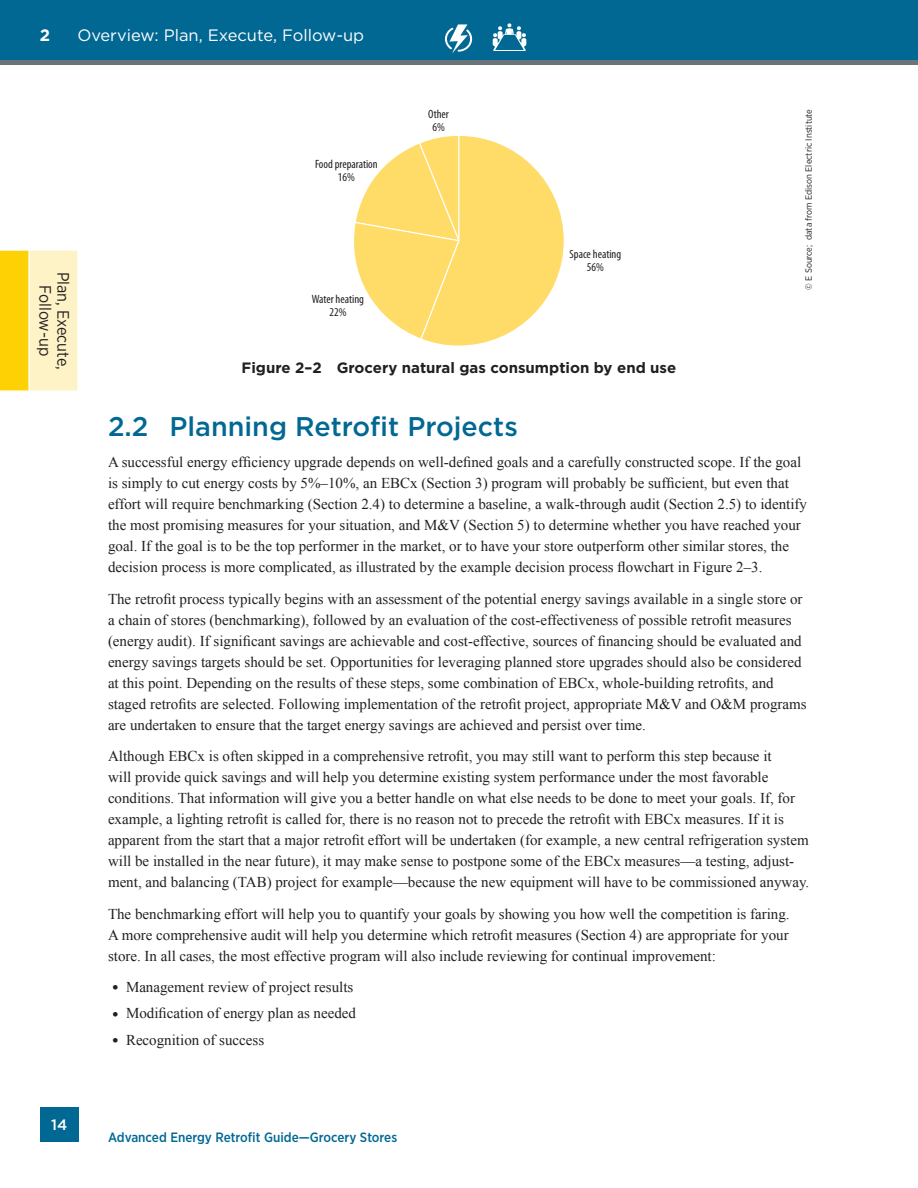
<style>
.page{position:relative;width:918px;height:1188px;background:#fff}
.page>*{position:absolute;margin:0;border:0;box-sizing:border-box;transform-origin:0 0}
.t1{font:500 27px "Gotham";color:#006893}
.t2{font:16.5px "Gotham";color:#fff}
.t3{font:16.5px/18px "Gotham Narrow";color:#231f20;text-align:center}
.t4{font:700 16.5px "Gotham";color:#fff}
.t5{font:15px/21px "Times New Roman";color:#231f20}
.t6{font:700 15px "Gotham";color:#231f20}
.t7{font:500 15px "Gotham";color:#fff}
.t8{font:500 13.5px "Gotham Narrow";color:#006893}
.t9{font:condensed 12px/13.5px "Myriad Pro";color:#231f20;text-align:center}
.t10{font:9px "Gotham Narrow";color:#231f20}
</style>
<div class="page">
<div style="left:0;top:0;width:918px;height:62px;background:#006893"></div>
<hr style="left:0;top:60px;width:918px;height:4px;background:#6a747b">
<div style="left:40px;top:1107px;width:39px;height:35px;background:#006893"></div>
<svg style="left:445px;top:24px;width:27px;height:29px"></svg>
<svg style="left:493px;top:23px;width:33px;height:28px"></svg>
<div style="left:0;top:250px;width:29px;height:141px;background:#fed105"></div>
<div style="left:29px;top:250px;width:49px;height:141px;background:#fef2c7"></div>
<hr style="left:0;top:249px;width:29px;height:2px;background:#fff">
<hr style="left:0;top:390px;width:29px;height:2px;background:#fff">
<hr style="left:29px;top:249px;width:50px;height:2px;background:#fff">
<hr style="left:29px;top:390px;width:50px;height:2px;background:#fff">
<hr style="left:77px;top:251px;width:2px;height:139px;background:#fff">
<hr style="left:28px;top:251px;width:2px;height:139px;background:#fff">
<svg style="left:354px;top:136px;width:210px;height:210px"></svg>
<p class="t4" style="left:40px;top:24px;width:12px">2</p>
<p class="t2" style="left:77px;top:25px;width:288px">Overview: Plan, Execute, Follow-up</p>
<p class="t9" style="left:315px;top:157px;width:64px">Food preparation<br>16%</p>
<p class="t9" style="left:428px;top:107px;width:22px">Other<br>6%</p>
<p class="t3" style="left:73px;top:272px;width:100px;rotate:90deg">Plan, Execute,<br>Follow-up</p>
<p class="t9" style="left:312px;top:292px;width:54px">Water heating<br>22%</p>
<p class="t9" style="left:570px;top:248px;width:53px">Space heating<br>56%</p>
<p class="t6" style="left:242px;top:357px;width:436px">Figure 2–2 Grocery natural gas consumption by end use</p>
<p class="t10" style="left:803px;top:290px;width:182px;rotate:-90deg">© E Source; data from Edison Electric Institute</p>
<p class="t7" style="left:51px;top:1115px;width:18px">14</p>
<h1 class="t1" style="left:108px;top:408px;width:411px">2.2 Planning Retrofit Projects</h1>
<p class="t5" style="left:108px;top:451px;width:701px">A successful energy efficiency upgrade depends on well-defined goals and a carefully constructed scope. If the goal is simply to cut energy costs by 5%–10%, an EBCx (Section 3) program will probably be sufficient, but even that effort will require benchmarking (Section 2.4) to determine a baseline, a walk-through audit (Section 2.5) to identify the most promising measures for your situation, and M&amp;V (Section 5) to determine whether you have reached your goal. If the goal is to be the top performer in the market, or to have your store outperform other similar stores, the decision process is more complicated, as illustrated by the example decision process flowchart in Figure 2–3.</p>
<p class="t5" style="left:108px;top:588px;width:700px">The retrofit process typically begins with an assessment of the potential energy savings available in a single store or a chain of stores (benchmarking), followed by an evaluation of the cost-effectiveness of possible retrofit measures (energy audit). If significant savings are achievable and cost-effective, sources of financing should be evaluated and energy savings targets should be set. Opportunities for leveraging planned store upgrades should also be considered at this point. Depending on the results of these steps, some combination of EBCx, whole-building retrofits, and staged retrofits are selected. Following implementation of the retrofit project, appropriate M&amp;V and O&amp;M programs are undertaken to ensure that the target energy savings are achieved and persist over time.</p>
<p class="t5" style="left:108px;top:745px;width:703px">Although EBCx is often skipped in a comprehensive retrofit, you may still want to perform this step because it<br>will provide quick savings and will help you determine existing system performance under the most favorable conditions. That information will give you a better handle on what else needs to be done to meet your goals. If, for example, a lighting retrofit is called for, there is no reason not to precede the retrofit with EBCx measures. If it is apparent from the start that a major retrofit effort will be undertaken (for example, a new central refrigeration system will be installed in the near future), it may make sense to postpone some of the EBCx measures—a testing, adjust&shy;ment, and balancing (TAB) project for example—because the new equipment will have to be commissioned anyway.</p>
<p class="t5" style="left:108px;top:903px;width:682px;text-align:justify">The benchmarking effort will help you to quantify your goals by showing you how well the competition is faring.<br>A more comprehensive audit will help you determine which retrofit measures (Section 4) are appropriate for your store. In all cases, the most effective program will also include reviewing for continual improvement:</p>
<p class="t5" style="left:112px;top:976px;width:242px">• Management review of project results</p>
<p class="t5" style="left:112px;top:1003px;width:245px">• Modification of energy plan as needed</p>
<p class="t5" style="left:112px;top:1029px;width:153px">• Recognition of success</p>
<p class="t8" style="left:108px;top:1128px;width:291px">Advanced Energy Retrofit Guide—Grocery Stores</p>
</div>
